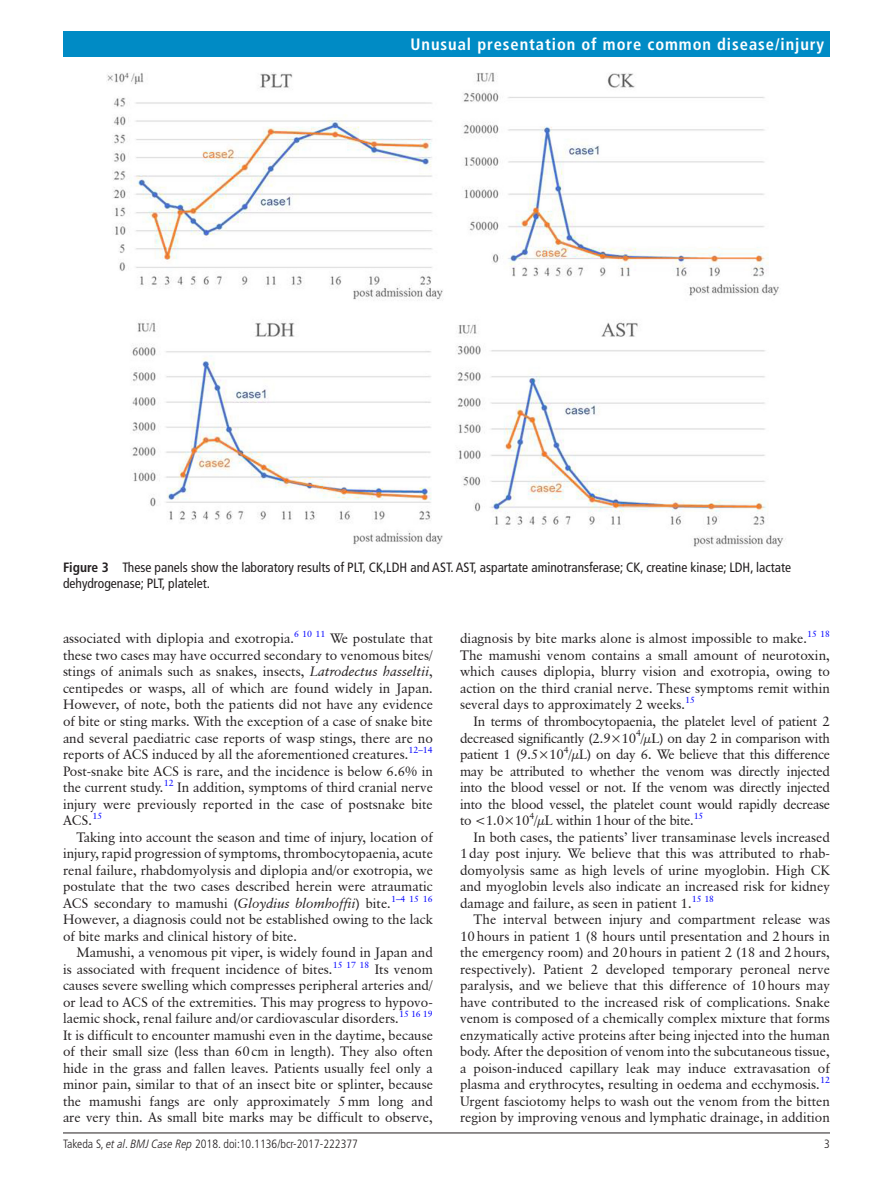
<style>
.page{position:relative;width:893px;height:1191px;background:#fff}
.page>*{position:absolute;margin:0;border:0;box-sizing:border-box;transform-origin:0 0}
.t1{font:700 condensed 16.5px "Frutiger LT Pro";letter-spacing:.055em;color:#fff}
.t2{font:13.5px/16.5px "Classical Garamond BT";color:#231f20;text-align:justify}
.t3{font:condensed 13.5px/16.5px "Frutiger LT Pro";color:#231f20}
.t4{font:300 condensed 12px "Frutiger LT Pro";color:#231f20}
.t5{font:9px "Classical Garamond BT";color:#00f}
.s1{font-weight:700}
.s2{font-style:italic}
</style>
<div class="page">
<hr style="left:63px;top:1132px;width:767px;height:1px;background:#231f20">
<div style="left:63px;top:31px;width:767px;height:25px;background:#008bc5"></div>
<img style="left:107px;top:72px;width:679px;height:476px">
<p class="t1" style="left:411px;top:34px;width:415px">Unusual presentation of more common disease/injury</p>
<p class="t3" style="left:63px;top:559px;width:729px"><span class="s1">Figure 3</span> These panels show the laboratory results of PLT, CK,LDH and AST. AST, aspartate aminotransferase; CK, creatine kinase; LDH, lactate dehydrogenase; PLT, platelet.</p>
<p class="t2" style="left:63px;top:630px;width:233px">associated with diplopia and exotropia.</p>
<p class="t5" style="left:294px;top:629px;width:33px">6 10 11</p>
<p class="t2" style="left:63px;top:630px;width:371px;text-indent:267px">We postulate that these two cases may have occurred secondary to venomous bites/ stings of animals such as snakes, insects, <span class="s2">Latrodectus hasseltii</span>, centipedes or wasps, all of which are found widely in Japan.<br>However, of note, both the patients did not have any evidence of bite or sting marks. With the exception of a case of snake bite and several paediatric case reports of wasp stings, there are no reports of ACS induced by all the aforementioned creatures.<sup>12–14<br></sup>Post-snake bite ACS is rare, and the incidence is below 6.6% in the current study.<sup>12</sup> In addition, symptoms of third cranial nerve injury were previously reported in the case of postsnake bite ACS.<sup>15</sup></p>
<p class="t2" style="left:63px;top:828px;width:371px;text-indent:14px">Taking into account the season and time of injury, location of injury, rapid progression of symptoms, thrombocytopaenia, acute renal failure, rhabdomyolysis and diplopia and/or exotropia, we postulate that the two cases described herein were atraumatic ACS secondary to mamushi (<span class="s2">Gloydius blomhoffii</span>) bite.<sup>1–4</sup> <sup>15</sup> <sup>16<br></sup>However, a diagnosis could not be established owing to the lack of bite marks and clinical history of bite.</p>
<p class="t2" style="left:63px;top:944px;width:371px;text-indent:14px">Mamushi, a venomous pit viper, is widely found in Japan and is associated with frequent incidence of bites.<sup>15</sup> <sup>17</sup> <sup>18</sup> Its venom causes severe swelling which compresses peripheral arteries and/ or lead to ACS of the extremities. This may progress to hypovo&shy;laemic shock, renal failure and/or cardiovascular disorders.<sup>15</sup> <sup>16</sup> <sup>19<br></sup>It is difficult to encounter mamushi even in the daytime, because of their small size (less than 60cm in length). They also often hide in the grass and fallen leaves. Patients usually feel only a minor pain, similar to that of an insect bite or splinter, because the mamushi fangs are only approximately 5mm long and are very thin. As small bite marks may be difficult to observe,</p>
<p class="t2" style="left:460px;top:630px;width:371px">diagnosis by bite marks alone is almost impossible to make.<sup>15</sup> <sup>18<br></sup>The mamushi venom contains a small amount of neurotoxin, which causes diplopia, blurry vision and exotropia, owing to action on the third cranial nerve. These symptoms remit within several days to approximately 2 weeks.<sup>15</sup></p>
<p class="t2" style="left:460px;top:713px;width:372px;text-indent:14px">In terms of thrombocytopaenia, the platelet level of patient 2 decreased significantly (2.9×10<sup>4</sup>/μL) on day 2 in comparison with patient 1 (9.5×10<sup>4</sup>/μL) on day 6. We believe that this difference may be attributed to whether the venom was directly injected into the blood vessel or not. If the venom was directly injected into the blood vessel, the platelet count would rapidly decrease to &lt;1.0×10<sup>4</sup>/μL within 1hour of the bite.</p>
<p class="t5" style="left:694px;top:810px;width:11px">15</p>
<p class="t2" style="left:460px;top:828px;width:371px;text-indent:14px">In both cases, the patients’ liver transaminase levels increased 1day post injury. We believe that this was attributed to rhab&shy;domyolysis same as high levels of urine myoglobin. High CK and myoglobin levels also indicate an increased risk for kidney damage and failure, as seen in patient 1.<sup>15</sup> <sup>18</sup></p>
<p class="t2" style="left:460px;top:911px;width:371px;text-indent:14px">The interval between injury and compartment release was 10hours in patient 1 (8 hours until presentation and 2hours in the emergency room) and 20hours in patient 2 (18 and 2hours, respectively). Patient 2 developed temporary peroneal nerve paralysis, and we believe that this difference of 10hours may have contributed to the increased risk of complications. Snake venom is composed of a chemically complex mixture that forms enzymatically active proteins after being injected into the human body. After the deposition of venom into the subcutaneous tissue, a poison-induced capillary leak may induce extravasation of plasma and erythrocytes, resulting in oedema and ecchymosis.<sup>12<br></sup>Urgent fasciotomy helps to wash out the venom from the bitten region by improving venous and lymphatic drainage, in addition</p>
<p class="t4" style="left:63px;top:1136px;width:296px">Takeda S, <span class="s2">et al</span>. <span class="s2">BMJ Case Rep</span> 2018. doi:10.1136/bcr-2017-222377</p>
<p class="t4" style="left:824px;top:1136px;width:7px">3</p>
</div>
